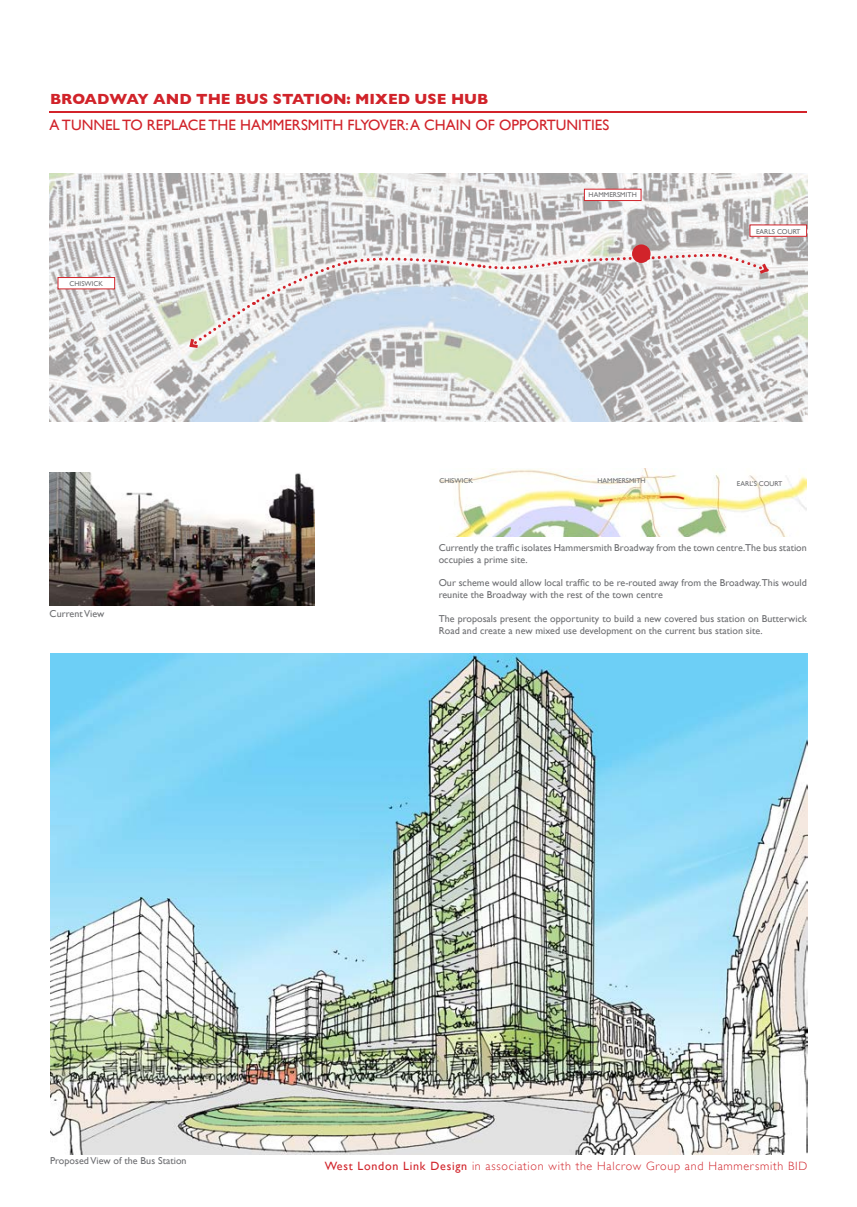
<style>
.page{position:relative;width:857px;height:1207px;background:#fff}
.page>*{position:absolute;margin:0;border:0;box-sizing:border-box;transform-origin:0 0}
.t1{font:15px "Gill Sans";color:#d1232a}
.t2{font:700 15px "Gill Sans";color:#d1232a}
.t3{font:300 12px "Gill Sans";letter-spacing:.06em;color:#d1232a}
.t4{font:10px/12px "Gill Sans";letter-spacing:.005em;color:#6c6d70}
.t5{font:7px "Gill Sans";color:#6c6d70}
.s1{font-weight:400}
</style>
<div class="page">
<hr style="left:50px;top:111px;width:756px;height:2px;background:#d3232a">
<img style="left:50px;top:653px;width:756px;height:500px">
<img style="left:50px;top:472px;width:264px;height:133px">
<img style="left:50px;top:173px;width:756px;height:249px">
<div style="left:632px;top:245px;width:17px;height:17px;background:#d1232a;border-radius:50%"></div>
<div style="left:631px;top:244px;width:19px;height:19px;border:2px solid #d1232a;border-radius:50%"></div>
<svg style="left:187px;top:252px;width:583px;height:98px"></svg>
<div style="left:58px;top:277px;width:57px;height:12px;background:#fff"></div>
<div style="left:58px;top:277px;width:57px;height:12px;border:1px solid #d1232a"></div>
<div style="left:584px;top:189px;width:56px;height:11px;background:#fff"></div>
<div style="left:584px;top:189px;width:57px;height:12px;border:1px solid #d1232a"></div>
<div style="left:749px;top:225px;width:57px;height:11px;background:#fff"></div>
<img style="left:439px;top:468px;width:367px;height:69px">
<h1 class="t2" style="left:50px;top:90px;width:440px">BROADWAY AND THE BUS STATION: MIXED USE HUB</h1>
<h1 class="t1" style="left:50px;top:116px;width:560px">A TUNNEL TO REPLACE THE HAMMERSMITH FLYOVER: A CHAIN OF OPPORTUNITIES</h1>
<p class="t5" style="left:69px;top:279px;width:35px">CHISWICK</p>
<p class="t4" style="left:50px;top:607px;width:56px">Current View</p>
<p class="t5" style="left:588px;top:191px;width:50px">HAMMERSMITH</p>
<p class="t5" style="left:755px;top:227px;width:46px">EARLS COURT</p>
<p class="t5" style="left:439px;top:476px;width:35px">CHISWICK</p>
<p class="t5" style="left:597px;top:476px;width:50px">HAMMERSMITH</p>
<p class="t5" style="left:736px;top:480px;width:47px">EARL’S COURT</p>
<p class="t4" style="left:438px;top:541px;width:369px">Currently the traffic isolates Hammersmith Broadway from the town centre.The bus station occupies a prime site.</p>
<p class="t4" style="left:438px;top:576px;width:369px">Our scheme would allow local traffic to be re-routed away from the Broadway.This would reunite the Broadway with the rest of the town centre</p>
<p class="t4" style="left:438px;top:612px;width:369px">The proposals present the opportunity to build a new covered bus station on Butterwick<br>Road and create a new mixed use development on the current bus station site.</p>
<p class="t4" style="left:50px;top:1154px;width:138px">Proposed View of the Bus Station</p>
<p class="t3" style="left:324px;top:1158px;width:484px"><span class="s1">West London Link Design</span> in association with the Halcrow Group and Hammersmith BID</p>
</div>
